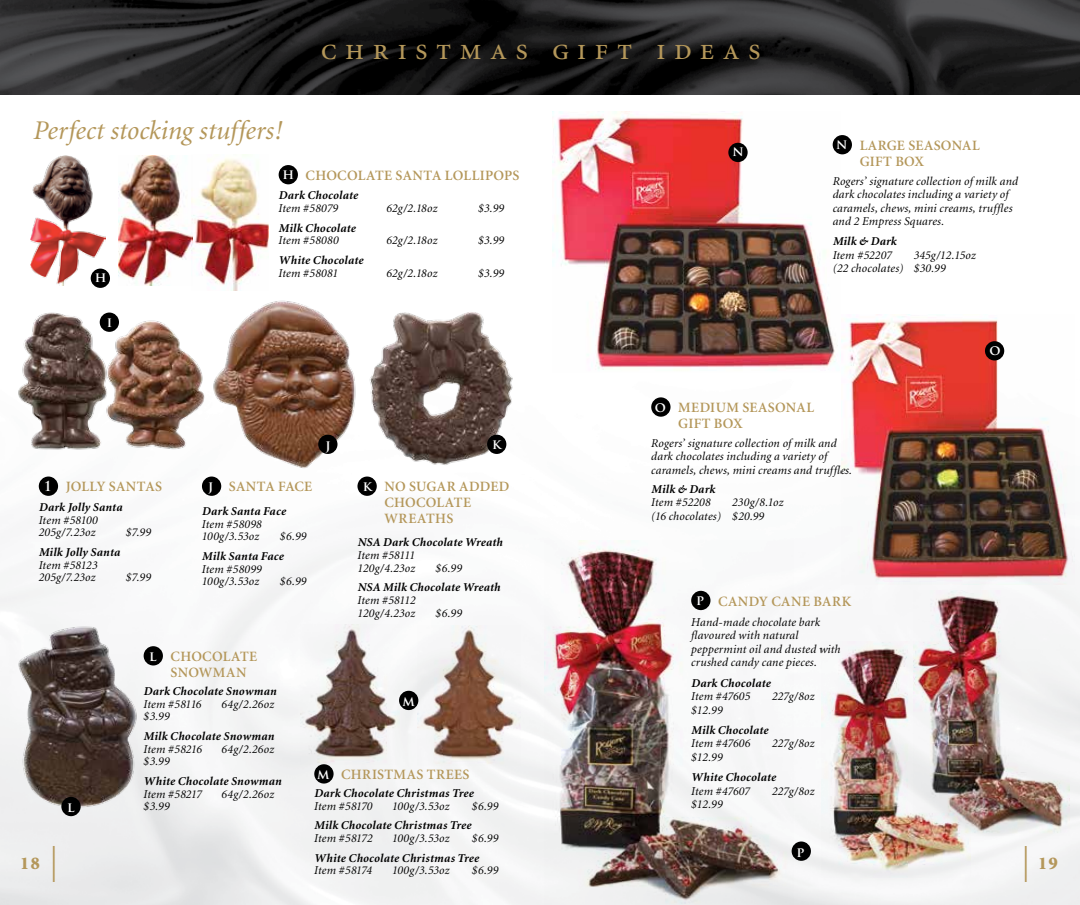
<style>
.page{position:relative;width:1080px;height:905px;background:#fff}
.page>*{position:absolute;margin:0;border:0;box-sizing:border-box;transform-origin:0 0}
.t1{font:31.5px "Minion Regular SC";letter-spacing:.255em;color:#b4975a}
.t2{font:italic 27px "Minion";letter-spacing:-.005em;color:#b4975a}
.t3{font:900 18px "Minion";color:#b4975a}
.t4{font:600 14.25px/15.8px "Minion";letter-spacing:.02em;color:#b4975a}
.t5{font:700 13.5px "Trajan Pro";color:#fff}
.t6{font:italic 12px/13.5px "Minion";letter-spacing:.015em;color:#000}
.t7{font:italic 700 12px "Minion";letter-spacing:.015em;color:#000}
.t8{font:italic 12px "Minion";letter-spacing:-.01em;color:#000}
.t9{font:italic 12px "Minion";letter-spacing:-.005em;color:#000}
.s1{font-family:"Trajan Pro";font-weight:700;font-size:13.5px;color:#fff}
.s2{font-family:"Trajan Pro";font-weight:700;font-size:36px}
</style>
<div class="page">
<img style="left:0;top:94px;width:1080px;height:810px">
<img style="left:0;top:0;width:1080px;height:94px">
<img style="left:544px;top:540px;width:249px;height:364px">
<img style="left:553px;top:111px;width:288px;height:261px">
<img style="left:14px;top:622px;width:127px;height:190px">
<img style="left:362px;top:298px;width:157px;height:173px">
<img style="left:211px;top:296px;width:151px;height:176px">
<img style="left:31px;top:156px;width:74px;height:130px">
<img style="left:118px;top:156px;width:74px;height:130px">
<img style="left:192px;top:154px;width:76px;height:137px">
<div style="left:279px;top:165px;width:19px;height:19px;background:#000;border-radius:50%"></div>
<div style="left:39px;top:476px;width:19px;height:20px;background:#000;border-radius:50%"></div>
<div style="left:691px;top:590px;width:19px;height:20px;background:#000;border-radius:50%"></div>
<div style="left:833px;top:135px;width:19px;height:19px;background:#000;border-radius:50%"></div>
<div style="left:651px;top:397px;width:20px;height:19px;background:#000;border-radius:50%"></div>
<div style="left:144px;top:646px;width:19px;height:19px;background:#000;border-radius:50%"></div>
<div style="left:314px;top:764px;width:20px;height:19px;background:#000;border-radius:50%"></div>
<div style="left:357px;top:476px;width:20px;height:20px;background:#000;border-radius:50%"></div>
<div style="left:202px;top:476px;width:19px;height:20px;background:#000;border-radius:50%"></div>
<div style="left:91px;top:268px;width:19px;height:20px;background:#000;border-radius:50%"></div>
<div style="left:318px;top:434px;width:20px;height:20px;background:#000;border-radius:50%"></div>
<div style="left:487px;top:434px;width:19px;height:20px;background:#000;border-radius:50%"></div>
<div style="left:61px;top:796px;width:20px;height:20px;background:#000;border-radius:50%"></div>
<div style="left:399px;top:690px;width:19px;height:20px;background:#000;border-radius:50%"></div>
<div style="left:792px;top:841px;width:19px;height:19px;background:#000;border-radius:50%"></div>
<img style="left:16px;top:308px;width:96px;height:146px">
<img style="left:100px;top:313px;width:117px;height:141px">
<div style="left:728px;top:143px;width:20px;height:19px;background:#000;border-radius:50%"></div>
<img style="left:841px;top:314px;width:234px;height:270px">
<div style="left:985px;top:341px;width:19px;height:19px;background:#000;border-radius:50%"></div>
<img style="left:914px;top:590px;width:155px;height:245px">
<img style="left:822px;top:641px;width:148px;height:237px">
<img style="left:301px;top:624px;width:98px;height:140px">
<img style="left:418px;top:625px;width:103px;height:140px">
<div style="left:100px;top:312px;width:19px;height:20px;background:#000;border-radius:50%"></div>
<h2 class="t2" style="left:33px;top:117px;width:251px">Perfect stocking stuffers!</h2>
<h1 class="t1" style="left:321px;top:33px;width:442px">christmas gift ideas</h1>
<p class="t5" style="left:733px;top:143px;width:13px">N</p>
<p class="t5" style="left:95px;top:269px;width:13px">H</p>
<p class="t5" style="left:107px;top:313px;width:7px">I</p>
<p class="t4" style="left:282px;top:168px;width:239px"><span class="s1">H</span> CHOCOLATE SANTA LOLLIPOPS</p>
<p class="t7" style="left:279px;top:189px;width:81px">Dark Chocolate</p>
<p class="t6" style="left:279px;top:202px;width:61px">Item #58079</p>
<p class="t6" style="left:387px;top:202px;width:52px">62g/2.18oz</p>
<p class="t6" style="left:478px;top:202px;width:28px">$3.99</p>
<p class="t7" style="left:279px;top:222px;width:79px">Milk Chocolate</p>
<p class="t6" style="left:279px;top:234px;width:62px">Item #58080</p>
<p class="t6" style="left:387px;top:234px;width:52px">62g/2.18oz</p>
<p class="t6" style="left:478px;top:234px;width:28px">$3.99</p>
<p class="t7" style="left:279px;top:254px;width:86px">White Chocolate</p>
<p class="t6" style="left:279px;top:266px;width:61px">Item #58081</p>
<p class="t6" style="left:387px;top:266px;width:52px">62g/2.18oz</p>
<p class="t6" style="left:478px;top:266px;width:28px">$3.99</p>
<p class="t4" style="left:860px;top:138px;width:122px;text-indent:-24px"><span class="s1">N</span> LARGE SEASONAL<br>GIFT BOX</p>
<p class="t6" style="left:833px;top:174px;width:187px">Rogers’ signature collection of milk and dark chocolates including a variety of caramels, chews, mini creams, truffles and 2 Empress Squares.</p>
<p class="t7" style="left:833px;top:235px;width:65px">Milk &amp; Dark</p>
<p class="t6" style="left:833px;top:249px;width:61px">Item #52207</p>
<p class="t6" style="left:833px;top:249px;width:145px;text-indent:81px">345g/12.15oz (22 chocolates) $30.99</p>
<p class="t5" style="left:989px;top:342px;width:13px">O</p>
<p class="t4" style="left:678px;top:400px;width:137px;text-indent:-23px"><span class="s1">O</span> MEDIUM SEASONAL<br>GIFT BOX</p>
<p class="t6" style="left:651px;top:436px;width:202px">Rogers’ signature collection of milk and dark chocolates including a variety of caramels, chews, mini creams and truffles.</p>
<p class="t7" style="left:651px;top:483px;width:65px">Milk &amp; Dark</p>
<p class="t6" style="left:651px;top:496px;width:61px">Item #52208</p>
<p class="t5" style="left:325px;top:436px;width:7px">J</p>
<p class="t5" style="left:492px;top:436px;width:11px">K</p>
<p class="t4" style="left:44px;top:479px;width:120px"><span class="s1">1</span> JOLLY SANTAS</p>
<p class="t7" style="left:39px;top:501px;width:85px">Dark Jolly Santa</p>
<p class="t6" style="left:39px;top:514px;width:60px;line-height:12.8px">Item #58100<br>205g/7.23oz</p>
<p class="t4" style="left:208px;top:479px;width:106px"><span class="s1">J</span> SANTA FACE</p>
<p class="t7" style="left:202px;top:505px;width:85px">Dark Santa Face</p>
<p class="t6" style="left:202px;top:518px;width:61px;line-height:12.8px">Item #58098<br>100g/3.53oz</p>
<p class="t4" style="left:384px;top:479px;width:126px;text-indent:-22px"><span class="s1">K</span> NO SUGAR ADDED<br>CHOCOLATE<br>WREATHS</p>
<p class="t7" style="left:357px;top:536px;width:147px">NSA Dark Chocolate Wreath</p>
<p class="t6" style="left:357px;top:549px;width:59px;line-height:12.8px">Item #58111<br>120g/4.23oz</p>
<p class="t6" style="left:651px;top:496px;width:134px;text-indent:81px">230g/8.1oz (16 chocolates) $20.99</p>
<p class="t6" style="left:126px;top:526px;width:27px">$7.99</p>
<p class="t6" style="left:280px;top:530px;width:28px">$6.99</p>
<p class="t7" style="left:202px;top:550px;width:83px">Milk Santa Face</p>
<p class="t6" style="left:202px;top:563px;width:61px;line-height:12.8px">Item #58099<br>100g/3.53oz</p>
<p class="t7" style="left:39px;top:546px;width:83px">Milk Jolly Santa</p>
<p class="t6" style="left:39px;top:559px;width:60px;line-height:12.8px">Item #58123<br>205g/7.23oz</p>
<p class="t6" style="left:435px;top:561px;width:28px">$6.99</p>
<p class="t7" style="left:357px;top:581px;width:144px">NSA Milk Chocolate Wreath</p>
<p class="t6" style="left:357px;top:594px;width:60px;line-height:12.8px">Item #58112<br>120g/4.23oz</p>
<p class="t6" style="left:126px;top:571px;width:27px">$7.99</p>
<p class="t6" style="left:280px;top:575px;width:28px">$6.99</p>
<p class="t4" style="left:696px;top:593px;width:157px"><span class="s1">P</span> CANDY CANE BARK</p>
<p class="t6" style="left:691px;top:615px;width:151px">Hand-made chocolate bark flavoured with natural peppermint oil and dusted with crushed candy cane pieces.</p>
<p class="t7" style="left:691px;top:676px;width:81px">Dark Chocolate</p>
<p class="t6" style="left:691px;top:690px;width:61px">Item #47605</p>
<p class="t6" style="left:772px;top:690px;width:44px">227g/8oz</p>
<p class="t6" style="left:691px;top:703px;width:33px">$12.99</p>
<p class="t7" style="left:691px;top:724px;width:79px">Milk Chocolate</p>
<p class="t6" style="left:691px;top:737px;width:61px">Item #47606</p>
<p class="t6" style="left:772px;top:737px;width:44px">227g/8oz</p>
<p class="t6" style="left:691px;top:750px;width:33px">$12.99</p>
<p class="t7" style="left:691px;top:771px;width:86px">White Chocolate</p>
<p class="t6" style="left:691px;top:784px;width:61px">Item #47607</p>
<p class="t6" style="left:772px;top:784px;width:44px">227g/8oz</p>
<p class="t6" style="left:691px;top:798px;width:33px">$12.99</p>
<p class="t6" style="left:435px;top:606px;width:28px">$6.99</p>
<p class="t4" style="left:171px;top:649px;width:88px;text-indent:-22px"><span class="s1">L</span> CHOCOLATE<br>SNOWMAN</p>
<p class="t7" style="left:144px;top:685px;width:134px">Dark Chocolate Snowman</p>
<p class="t8" style="left:144px;top:698px;width:59px">Item #58116</p>
<p class="t6" style="left:222px;top:697px;width:54px">64g/2.26oz</p>
<p class="t6" style="left:144px;top:710px;width:28px">$3.99</p>
<p class="t7" style="left:144px;top:730px;width:132px">Milk Chocolate Snowman</p>
<p class="t6" style="left:144px;top:742px;width:60px">Item #58216</p>
<p class="t6" style="left:222px;top:742px;width:54px">64g/2.26oz</p>
<p class="t6" style="left:144px;top:755px;width:28px">$3.99</p>
<p class="t7" style="left:144px;top:775px;width:139px">White Chocolate Snowman</p>
<p class="t6" style="left:144px;top:787px;width:60px">Item #58217</p>
<p class="t6" style="left:222px;top:787px;width:54px">64g/2.26oz</p>
<p class="t6" style="left:144px;top:800px;width:28px">$3.99</p>
<p class="t5" style="left:402px;top:692px;width:14px">M</p>
<p class="t4" style="left:317px;top:767px;width:154px"><span class="s1">M</span> CHRISTMAS TREES</p>
<p class="t7" style="left:314px;top:787px;width:161px">Dark Chocolate Christmas Tree</p>
<p class="t8" style="left:314px;top:800px;width:60px">Item #58170</p>
<p class="t6" style="left:392px;top:799px;width:59px">100g/3.53oz</p>
<p class="t6" style="left:472px;top:799px;width:28px">$6.99</p>
<p class="t7" style="left:314px;top:819px;width:158px">Milk Chocolate Christmas Tree</p>
<p class="t9" style="left:314px;top:832px;width:60px">Item #58172</p>
<p class="t6" style="left:392px;top:832px;width:59px">100g/3.53oz</p>
<p class="t6" style="left:472px;top:832px;width:28px">$6.99</p>
<p class="t7" style="left:314px;top:851px;width:166px">White Chocolate Christmas Tree</p>
<p class="t8" style="left:314px;top:864px;width:59px">Item #58174</p>
<p class="t6" style="left:392px;top:864px;width:59px">100g/3.53oz</p>
<p class="t6" style="left:472px;top:864px;width:28px">$6.99</p>
<p class="t5" style="left:67px;top:798px;width:9px">L</p>
<h3 class="t3" style="left:20px;top:854px;width:42px">18 <span class="s2">|</span></h3>
<h3 class="t3" style="left:1019px;top:854px;width:40px"><span class="s2">|</span> 19</h3>
<p class="t5" style="left:797px;top:843px;width:10px">P</p>
</div>
